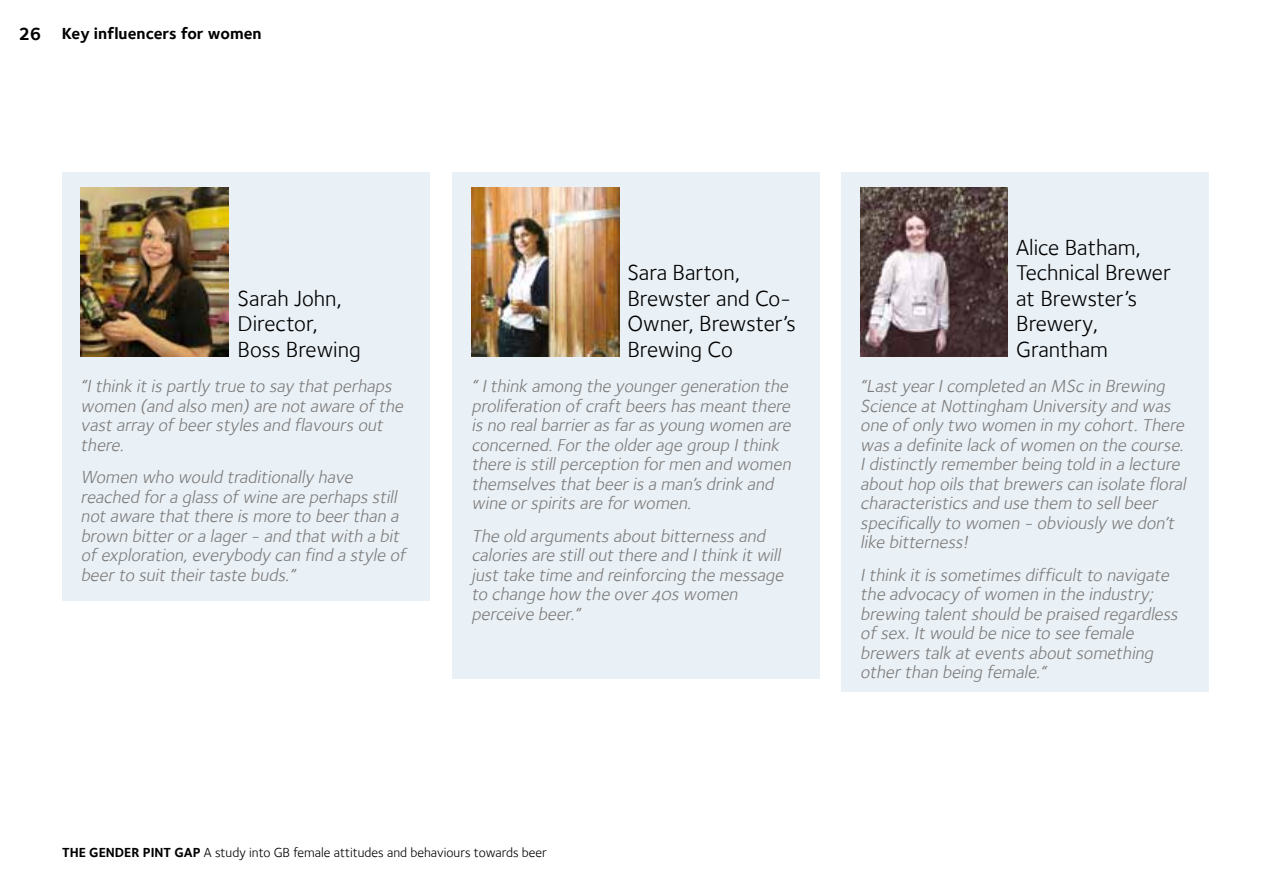
<style>
.page{position:relative;width:1263px;height:893px;background:#fff}
.page>*{position:absolute;margin:0;border:0;box-sizing:border-box;transform-origin:0 0}
.t1{font:22.5px/25.5px "Foundry Sterling Book OSF";color:#000}
.t2{font:italic 18px/19.5px "Foundry Sterling Book OSF";color:#7c7b7b}
.t3{font:700 18px "Foundry Sterling";color:#000}
.t4{font:700 16.5px "Foundry Sterling";color:#000}
.t5{font:13.5px "Foundry Sterling Book OSF";color:#000}
.s1{font-family:"Foundry Sterling";font-weight:700}
</style>
<div class="page">
<div style="left:841px;top:172px;width:368px;height:519px;background:#eaf1f6"></div>
<div style="left:453px;top:172px;width:367px;height:506px;background:#eaf1f6"></div>
<img style="left:860px;top:188px;width:148px;height:169px">
<img style="left:471px;top:188px;width:148px;height:169px">
<div style="left:62px;top:172px;width:367px;height:429px;background:#eaf1f6"></div>
<img style="left:81px;top:188px;width:147px;height:169px">
<p class="t3" style="left:18px;top:23px;width:25px">26</p>
<p class="t4" style="left:62px;top:23px;width:201px">Key influencers for women</p>
<p class="t1" style="left:238px;top:286px;width:125px">Sarah John,<br>Director,<br>Boss Brewing</p>
<p class="t2" style="left:81px;top:377px;width:328px">“Ithink itis partly true to say thatperhaps women (and also men)are notaware ofthe vastarray ofbeerstyles and flavours out there.</p>
<p class="t2" style="left:81px;top:467px;width:330px">Women who would traditionally have reached fora glass ofwine are perhaps still notaware thatthere is more to beerthan a brown bitterora lager- and thatwith a bit ofexploration,everybody can find a style of beerto suittheirtaste buds.”</p>
<p class="t1" style="left:627px;top:260px;width:170px">Sara Barton,<br>Brewster and Co-<br>Owner, Brewster’s<br>Brewing Co</p>
<p class="t2" style="left:471px;top:377px;width:324px">“Ithink among the youngergeneration the proliferation ofcraftbeers has meantthere is no realbarrieras faras young women are concerned.Forthe olderage group Ithink there is stillperception formen and women themselves thatbeeris a man’s drink and wine orspirits are forwomen.</p>
<p class="t2" style="left:471px;top:526px;width:317px">The old arguments aboutbitterness and calories are stilloutthere and Ithink itwill justtake time and reinforcing the message to change how the over40s women perceive beer.”</p>
<p class="t1" style="left:1016px;top:235px;width:156px">Alice Batham,<br>Technical Brewer at Brewster’s<br>Brewery,<br>Grantham</p>
<p class="t2" style="left:860px;top:377px;width:331px">“LastyearIcompleted an MSc in Brewing Science atNottingham University and was one ofonly two women in my cohort.There was a definite lack ofwomen on the course.<br>Idistinctly rememberbeing told in a lecture abouthop oils thatbrewers can isolate floral characteristics and use them to sellbeer specifically to women - obviously we don’t like bitterness!</p>
<p class="t2" style="left:860px;top:565px;width:323px">Ithink itis sometimes difficultto navigate the advocacy ofwomen in the industry; brewing talentshould be praised regardless ofsex.Itwould be nice to see female brewers talk atevents aboutsomething otherthan being female.“</p>
<p class="t5" style="left:62px;top:844px;width:486px"><span class="s1">THE GENDER PINT GAP</span> A study into GB female attitudes and behaviours towards beer</p>
</div>
